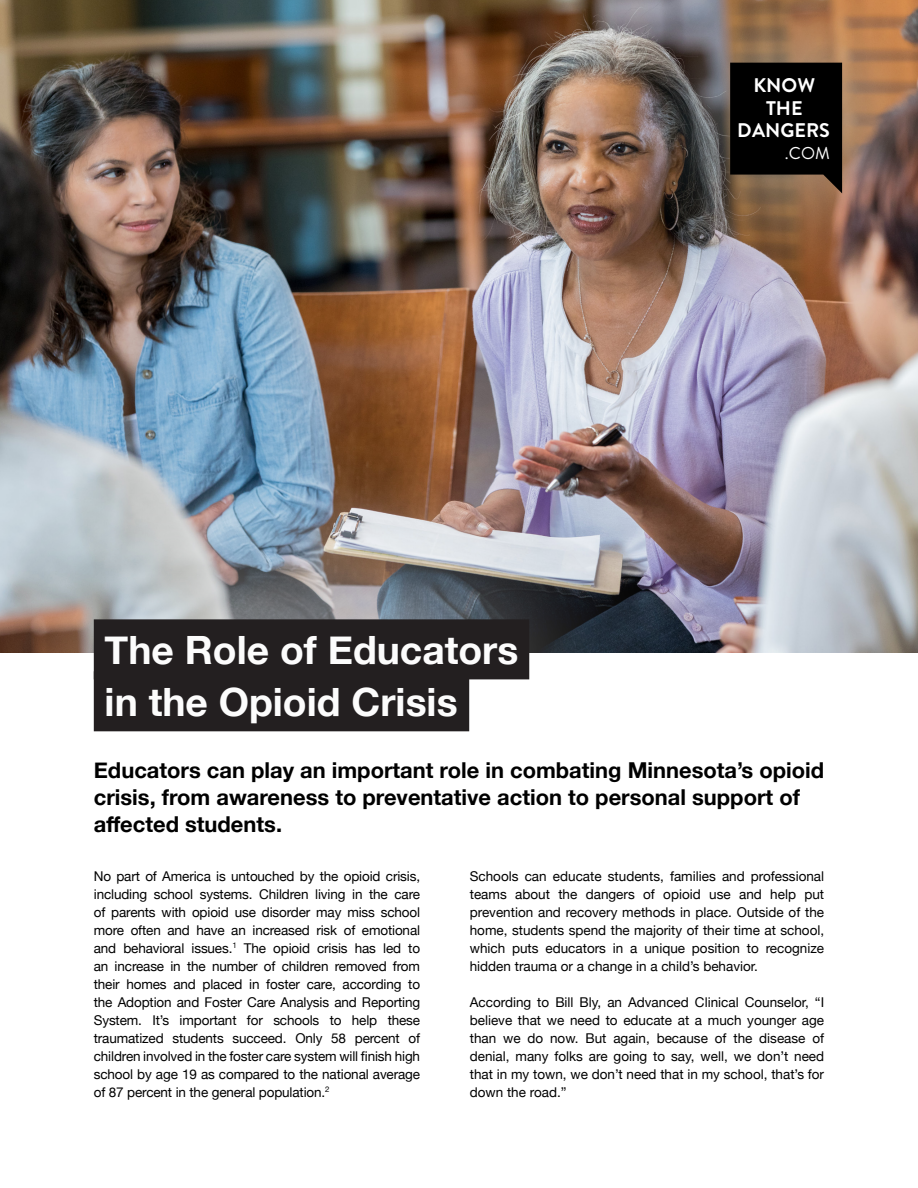
<style>
.page{position:relative;width:918px;height:1188px;background:#fff}
.page>*{position:absolute;margin:0;border:0;box-sizing:border-box;transform-origin:0 0}
.t1{font:700 39px "Helvetica Neue";color:#fcfcfc}
.t2{font:700 21.9px/27px "Helvetica Neue";color:#000}
.t3{font:700 19.65px/22.4px "Brandon Grotesque";color:#fff;text-align:center}
.t4{font:17.1px "Brandon Grotesque";color:#fff}
.t5{font:13.5px/18px "Helvetica Neue";color:#000;text-align:justify}
</style>
<div class="page">
<img style="left:0;top:0;width:918px;height:653px">
<img style="left:0;top:431px;width:707px;height:301px">
<div style="left:94px;top:619px;width:435px;height:60px;background:#231f20"></div>
<div style="left:94px;top:671px;width:375px;height:60px;background:#231f20"></div>
<img style="left:605px;top:0;width:313px;height:302px">
<svg style="left:730px;top:63px;width:112px;height:130px;background:#120e0a"></svg>
<h3 class="t3" style="left:737px;top:75px;width:94px">KNOW<br>THE<br>DANGERS</h3>
<p class="t4" style="left:785px;top:142px;width:47px">.COM</p>
<p class="t1" style="left:105px;top:619px;width:415px">The Role of Educators</p>
<p class="t1" style="left:105px;top:671px;width:354px">in the Opioid Crisis</p>
<p class="t2" style="left:94px;top:757px;width:732px">Educators can play an important role in combating Minnesota’s opioid crisis, from awareness to preventative action to personal support of affected students.</p>
<p class="t5" style="left:94px;top:868px;width:328px">No part of America is untouched by the opioid crisis, including school systems. Children living in the care of parents with opioid use disorder may miss school more often and have an increased risk of emotional and behavioral issues.<sup>1</sup> The opioid crisis has led to an increase in the number of children removed from their homes and placed in foster care, according to the Adoption and Foster Care Analysis and Reporting System. It’s important for schools to help these traumatized students succeed. Only 58 percent of children involved in the foster care system will finish high school by age 19 as compared to the national average of 87 percent in the general population.<sup>2</sup></p>
<p class="t5" style="left:470px;top:868px;width:356px">Schools can educate students, families and professional teams about the dangers of opioid use and help put prevention and recovery methods in place. Outside of the home, students spend the majority of their time at school, which puts educators in a unique position to recognize hidden trauma or a change in a child’s behavior.</p>
<p class="t5" style="left:470px;top:994px;width:356px">According to Bill Bly, an Advanced Clinical Counselor, “I believe that we need to educate at a much younger age than we do now. But again, because of the disease of denial, many folks are going to say, well, we don’t need that in my town, we don’t need that in my school, that’s for down the road.”</p>
</div>
